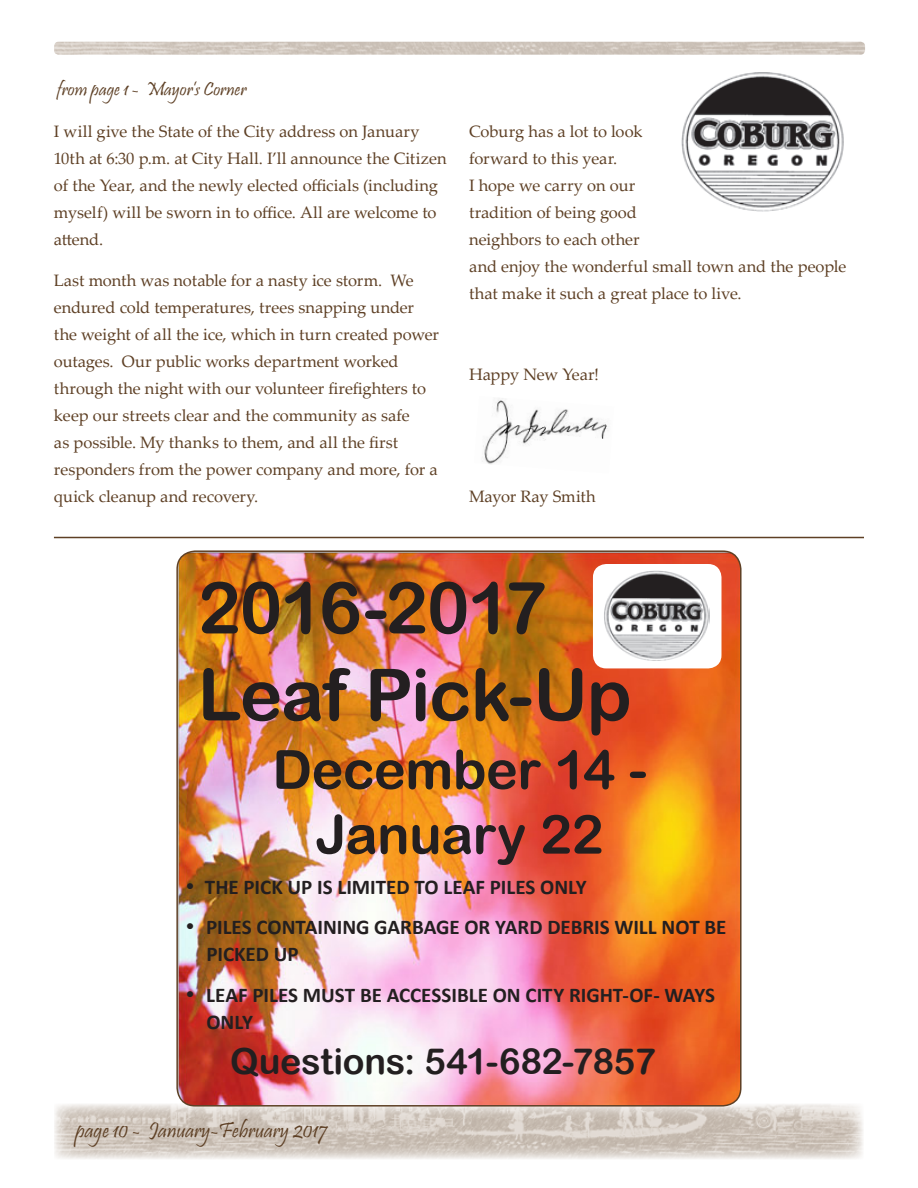
<style>
.page{position:relative;width:918px;height:1188px;background:#fff}
.page>*{position:absolute;margin:0;border:0;box-sizing:border-box;transform-origin:0 0}
.t1{font:72px/87px "Arial Rounded MT Bold";letter-spacing:-.025em;color:#231f20}
.t2{font:54px/64.8px "Arial Rounded MT Bold";letter-spacing:-.01em;color:#231f20;text-align:center}
.t3{font:36px "Arial Rounded MT Bold";letter-spacing:-.01em;color:#231f20}
.t4{font:22.5px "Pristina";color:#5e4025}
.t5{font:700 21px/27px "Calibri";color:#231f20}
.t6{font:19.5px "Pristina";letter-spacing:.005em;color:#5e4025}
.t7{font:16.5px/27px "Palatino Linotype";letter-spacing:-.005em;color:#5e4025}
.s1{font-family:"Palatino Linotype"}
</style>
<div class="page">
<img style="left:54px;top:1104px;width:809px;height:55px">
<img style="left:54px;top:42px;width:811px;height:13px">
<img style="left:482px;top:398px;width:126px;height:66px">
<hr style="left:54px;top:537px;width:810px;height:1px;background:#5e4025">
<img style="left:681px;top:72px;width:163px;height:140px">
<img style="left:178px;top:553px;width:563px;height:553px">
<div style="left:176px;top:550px;width:566px;height:557px;border:2px solid #5e4025;border-radius:18px"></div>
<div style="left:593px;top:564px;width:129px;height:104px;background:#fff;border-radius:13px"></div>
<img style="left:604px;top:570px;width:105px;height:91px">
<p class="t6" style="left:57px;top:79px;width:191px">from page 1 - Mayor’s Corner</p>
<p class="t7" style="left:54px;top:117px;width:394px">I will give the State of the City address on January 10th at 6:30 p.m. at City Hall. I’ll announce the Citizen of the Year, and the newly elected officials (including myself) will be sworn in to office. All are welcome to attend.</p>
<p class="t7" style="left:54px;top:266px;width:387px">Last month was notable for a nasty ice storm. We endured cold temperatures, trees snapping under the weight of all the ice, which in turn created power outages. Our public works department worked through the night with our volunteer firefighters to keep our streets clear and the community as safe<br>as possible. My thanks to them, and all the first responders from the power company and more, for a quick cleanup and recovery.</p>
<p class="t7" style="left:469px;top:117px;width:379px">Coburg has a lot to look<br>forward to this year.<br>I hope we carry on our<br>tradition of being good<br>neighbors to each other<br>and enjoy the wonderful small town and the people that make it such a great place to live.</p>
<p class="t7" style="left:469px;top:360px;width:131px">Happy New Year!</p>
<p class="t7" style="left:469px;top:482px;width:128px">Mayor Ray Smith</p>
<h1 class="t1" style="left:198px;top:563px;width:435px">2016-2017<br>Leaf Pick-Up</h1>
<h2 class="t2" style="left:272px;top:737px;width:376px">December 14 -<br>January 22</h2>
<p class="t5" style="left:184px;top:873px;width:404px"><span class="s1">•</span> THE PICK UP IS LIMITED TO LEAF PILES ONLY</p>
<p class="t5" style="left:206px;top:913px;width:522px;text-indent:-22px"><span class="s1">•</span> PILES CONTAINING GARBAGE OR YARD DEBRIS WILL NOT BE<br>PICKED UP</p>
<p class="t5" style="left:206px;top:981px;width:510px;text-indent:-22px"><span class="s1">•</span> LEAF PILES MUST BE ACCESSIBLE ON CITY RIGHT-OF- WAYS<br>ONLY</p>
<h3 class="t3" style="left:230px;top:1040px;width:427px">Questions: 541-682-7857</h3>
<h3 class="t4" style="left:76px;top:1117px;width:253px">page 10 - January-February 2017</h3>
</div>
